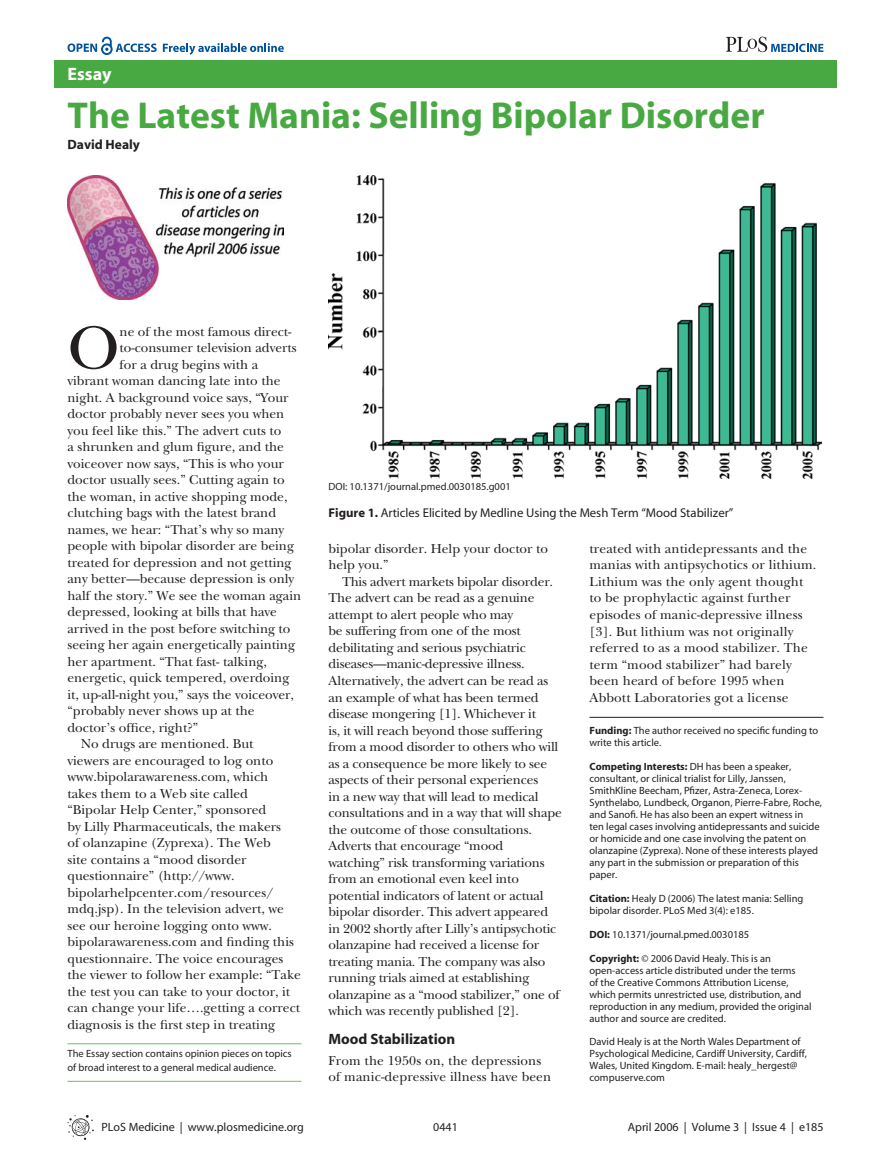
<style>
.page{position:relative;width:891px;height:1175px;background:#fff}
.page>*{position:absolute;margin:0;border:0;box-sizing:border-box;transform-origin:0 0}
.t1{font:500 63.45px "PLB Iserif";color:#231f20}
.t2{font:700 37.5px "P Lo S Sans";color:#48a942}
.t3{font:700 18px "P Lo S Sans";color:#fff}
.t4{font:700 15px "P Lo S Sans";color:#231f20}
.t5{font:500 13.5px/16.5px "PLB Iserif";color:#231f20}
.t6{font:700 13.5px "P Lo S Sans";color:#231f20}
.t7{font:12.75px "P Lo S Sans";color:#231f20}
.t8{font:12px "P Lo S Sans";color:#231f20}
.t9{font:10.5px/12px "P Lo S Sans";color:#231f20}
.s1{font-weight:700}
</style>
<div class="page">
<svg style="left:68px;top:1115px;width:26px;height:24px"></svg>
<div style="left:54px;top:61px;width:783px;height:27px;background:#48a942"></div>
<svg style="left:163px;top:43px;width:121px;height:12px"></svg>
<svg style="left:68px;top:37px;width:89px;height:18px"></svg>
<svg style="left:726px;top:37px;width:98px;height:15px"></svg>
<img style="left:68px;top:176px;width:216px;height:123px">
<img style="left:328px;top:176px;width:494px;height:302px">
<hr style="left:68px;top:1043px;width:234px;height:1px;background:#48a942">
<hr style="left:68px;top:1080px;width:234px;height:1px;background:#48a942">
<hr style="left:590px;top:717px;width:234px;height:1px;background:#231f20">
<h3 class="t3" style="left:68px;top:67px;width:46px">Essay</h3>
<h2 class="t2" style="left:68px;top:101px;width:699px">The Latest Mania: Selling Bipolar Disorder</h2>
<p class="t6" style="left:68px;top:139px;width:74px">David Healy</p>
<h1 class="t1" style="left:68px;top:321px;width:54px">O</h1>
<p class="t5" style="left:120px;top:324px;width:174px">ne of the most famous direct-</p>
<p class="t5" style="left:120px;top:340px;width:179px">to-consumer television adverts</p>
<p class="t5" style="left:120px;top:357px;width:140px">for a drug begins with a</p>
<p class="t5" style="left:67px;top:373px;width:215px">vibrant woman dancing late into the</p>
<p class="t5" style="left:67px;top:390px;width:223px">night. A background voice says, “Your</p>
<p class="t5" style="left:67px;top:406px;width:218px">doctor probably never sees you when</p>
<p class="t5" style="left:67px;top:423px;width:215px">you feel like this.” The advert cuts to</p>
<p class="t5" style="left:67px;top:439px;width:218px">a shrunken and glum figure, and the</p>
<p class="t5" style="left:67px;top:456px;width:218px">voiceover now says, “This is who your</p>
<p class="t5" style="left:67px;top:472px;width:219px">doctor usually sees.” Cutting again to</p>
<p class="t5" style="left:67px;top:489px;width:222px">the woman, in active shopping mode,</p>
<p class="t5" style="left:67px;top:505px;width:210px">clutching bags with the latest brand</p>
<p class="t5" style="left:67px;top:522px;width:218px">names, we hear: “That’s why so many</p>
<p class="t5" style="left:67px;top:538px;width:228px">people with bipolar disorder are being</p>
<p class="t5" style="left:67px;top:555px;width:226px">treated for depression and not getting</p>
<p class="t5" style="left:67px;top:571px;width:228px">any better—because depression is only</p>
<p class="t5" style="left:67px;top:588px;width:235px">half the story.” We see the woman again</p>
<p class="t5" style="left:67px;top:604px;width:211px">depressed, looking at bills that have</p>
<p class="t5" style="left:67px;top:621px;width:225px">arrived in the post before switching to</p>
<p class="t5" style="left:67px;top:637px;width:229px">seeing her again energetically painting</p>
<p class="t5" style="left:67px;top:654px;width:201px">her apartment. “That fast- talking,</p>
<p class="t5" style="left:67px;top:670px;width:223px">energetic, quick tempered, overdoing</p>
<p class="t5" style="left:67px;top:687px;width:228px">it, up-all-night you,” says the voiceover,</p>
<p class="t5" style="left:67px;top:703px;width:189px">“probably never shows up at the</p>
<p class="t5" style="left:67px;top:720px;width:132px">doctor’s office, right?”</p>
<p class="t5" style="left:81px;top:736px;width:174px">No drugs are mentioned. But</p>
<p class="t5" style="left:67px;top:753px;width:207px">viewers are encouraged to log onto</p>
<p class="t5" style="left:67px;top:769px;width:202px">www.bipolarawareness.com, which</p>
<p class="t5" style="left:67px;top:786px;width:182px">takes them to a Web site called</p>
<p class="t5" style="left:67px;top:802px;width:200px">“Bipolar Help Center,” sponsored</p>
<p class="t5" style="left:67px;top:819px;width:215px">by Lilly Pharmaceuticals, the makers</p>
<p class="t5" style="left:67px;top:835px;width:205px">of olanzapine (Zyprexa). The Web</p>
<p class="t5" style="left:67px;top:852px;width:181px">site contains a “mood disorder</p>
<p class="t5" style="left:67px;top:868px;width:169px">questionnaire” (http:⁄⁄www.</p>
<p class="t5" style="left:67px;top:885px;width:208px">bipolarhelpcenter.com/resources/</p>
<p class="t5" style="left:67px;top:901px;width:218px">mdq.jsp). In the television advert, we</p>
<p class="t5" style="left:67px;top:918px;width:206px">see our heroine logging onto www.</p>
<p class="t5" style="left:67px;top:934px;width:228px">bipolarawareness.com and finding this</p>
<p class="t5" style="left:67px;top:951px;width:217px">questionnaire. The voice encourages</p>
<p class="t5" style="left:67px;top:967px;width:235px">the viewer to follow her example: “Take</p>
<p class="t5" style="left:67px;top:984px;width:224px">the test you can take to your doctor, it</p>
<p class="t5" style="left:67px;top:1000px;width:234px">can change your life….getting a correct</p>
<p class="t5" style="left:67px;top:1017px;width:209px">diagnosis is the first step in treating</p>
<p class="t9" style="left:68px;top:1048px;width:226px;line-height:13.5px">The Essay section contains opinion pieces on topics of broad interest to a general medical audience.</p>
<p class="t9" style="left:328px;top:482px;width:184px">DOI: 10.1371/journal.pmed.0030185.g001</p>
<p class="t7" style="left:328px;top:507px;width:406px"><span class="s1">Figure 1.</span> Articles Elicited by Medline Using the Mesh Term “Mood Stabilizer”</p>
<p class="t5" style="left:329px;top:541px;width:221px">bipolar disorder. Help your doctor to help you.”</p>
<p class="t5" style="left:329px;top:574px;width:235px;text-indent:14px">This advert markets bipolar disorder.<br>The advert can be read as a genuine attempt to alert people who may<br>be suffering from one of the most debilitating and serious psychiatric diseases—manic-depressive illness.<br>Alternatively, the advert can be read as an example of what has been termed disease mongering [1]. Whichever it<br>is, it will reach beyond those suffering from a mood disorder to others who will as a consequence be more likely to see aspects of their personal experiences<br>in a new way that will lead to medical consultations and in a way that will shape the outcome of those consultations.<br>Adverts that encourage “mood watching” risk transforming variations from an emotional even keel into potential indicators of latent or actual bipolar disorder. This advert appeared in 2002 shortly after Lilly’s antipsychotic olanzapine had received a license for treating mania. The company was also running trials aimed at establishing olanzapine as a “mood stabilizer,” one of which was recently published [2].</p>
<p class="t4" style="left:328px;top:1033px;width:128px">Mood Stabilization</p>
<p class="t5" style="left:328px;top:1053px;width:224px">From the 1950s on, the depressions of manic-depressive illness have been</p>
<p class="t5" style="left:589px;top:541px;width:228px">treated with antidepressants and the manias with antipsychotics or lithium.<br>Lithium was the only agent thought to be prophylactic against further episodes of manic-depressive illness [3]. But lithium was not originally referred to as a mood stabilizer. The term “mood stabilizer” had barely been heard of before 1995 when Abbott Laboratories got a license</p>
<p class="t9" style="left:590px;top:725px;width:230px"><span class="s1">Funding:</span> The author received no specific funding to write this article.</p>
<p class="t9" style="left:590px;top:761px;width:234px"><span class="s1">Competing Interests:</span> DH has been a speaker, consultant, or clinical trialist for Lilly, Janssen, SmithKline Beecham, Pfizer, Astra-Zeneca, Lorex-Synthelabo, Lundbeck, Organon, Pierre-Fabre, Roche, and Sanofi. He has also been an expert witness in<br>ten legal cases involving antidepressants and suicide or homicide and one case involving the patent on olanzapine (Zyprexa). None of these interests played any part in the submission or preparation of this paper.</p>
<p class="t9" style="left:590px;top:893px;width:215px"><span class="s1">Citation:</span> Healy D (2006) The latest mania: Selling bipolar disorder. PLoS Med 3(4): e185.</p>
<p class="t9" style="left:590px;top:929px;width:161px"><span class="s1">DOI:</span> 10.1371/journal.pmed.0030185</p>
<p class="t9" style="left:590px;top:953px;width:224px"><span class="s1">Copyright:</span> © 2006 David Healy. This is an open-access article distributed under the terms<br>of the Creative Commons Attribution License, which permits unrestricted use, distribution, and reproduction in any medium, provided the original author and source are credited.</p>
<p class="t9" style="left:590px;top:1037px;width:219px">David Healy is at the North Wales Department of Psychological Medicine, Cardiff University, Cardiff, Wales, United Kingdom. E-mail: healy_hergest@ compuserve.com</p>
<p class="t8" style="left:102px;top:1122px;width:204px">PLoS Medicine | www.plosmedicine.org</p>
<p class="t8" style="left:433px;top:1122px;width:26px">0441</p>
<p class="t8" style="left:628px;top:1122px;width:197px">April 2006 | Volume 3 | Issue 4 | e185</p>
</div>
